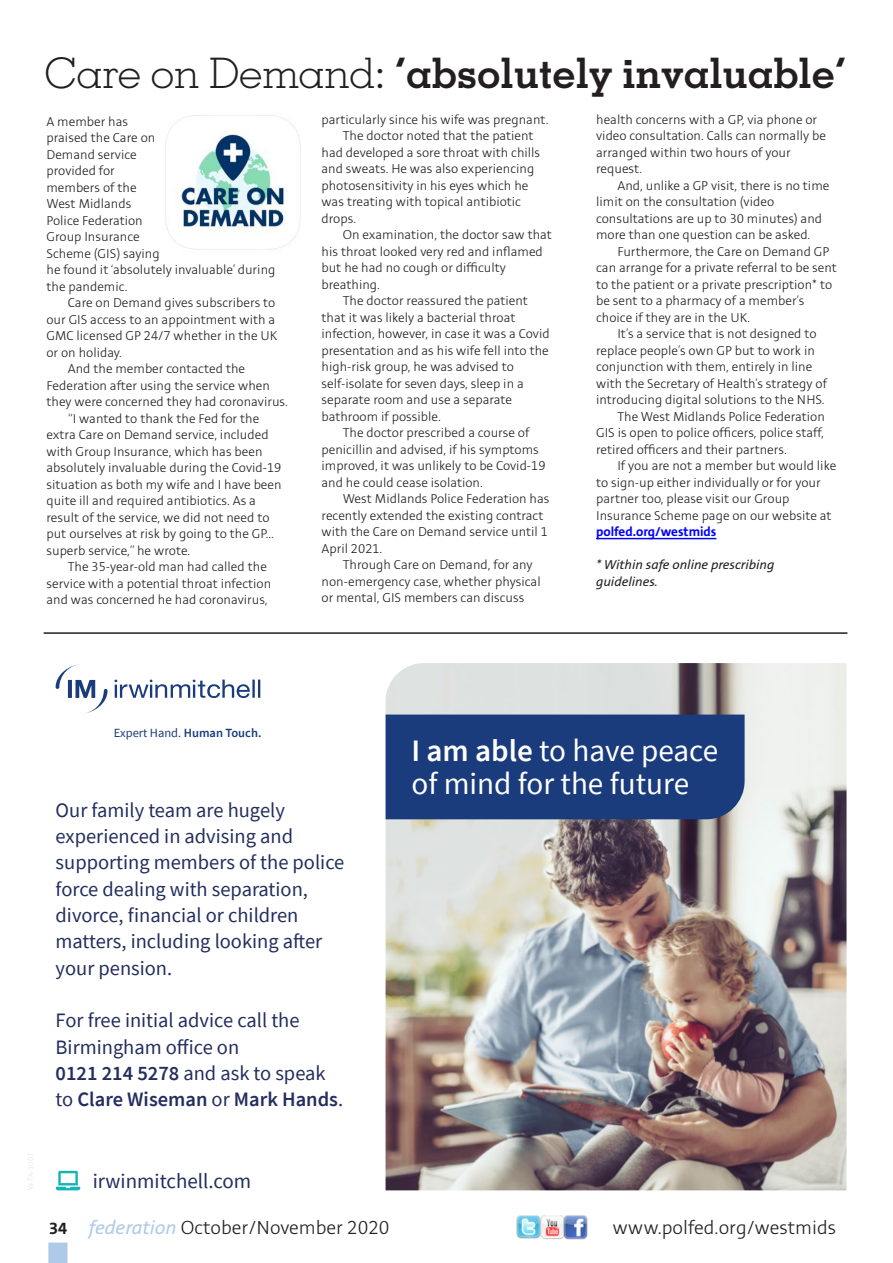
<style>
.page{position:relative;width:893px;height:1263px;background:#fff}
.page>*{position:absolute;margin:0;border:0;box-sizing:border-box;transform-origin:0 0}
.t1{font:700 42px "Memphis";letter-spacing:-.01em;color:#231f20}
.t2{font:31.2px/33px "Source Sans Pro";color:#fff}
.t3{font:300 21px "Stinnes Sans";color:#231f20}
.t4{font:21px "Source Sans Pro";color:#242e5e}
.t5{font:20.4px/26.4px "Source Sans Pro";color:#242e5e}
.t6{font:300 14.25px/16.5px "Stinnes Sans";color:#231f20}
.t7{font:italic 14.25px "Stinnes Sans";color:#231f20}
.t8{font:12.45px "Source Sans Pro";color:#1a3b7c}
.s1{font-weight:300}
.s2{font-weight:700;color:#00f}
.s3{font-weight:600}
.s4{font-weight:700;font-size:18px}
.s5{font-weight:400;font-style:italic;color:#afcae9}
</style>
<div class="page">
<div style="left:48px;top:1242px;width:20px;height:21px;background:#afcae9"></div>
<img style="left:517px;top:1215px;width:71px;height:24px">
<hr style="left:44px;top:632px;width:803px;height:2px;background:#231f20">
<img style="left:386px;top:663px;width:460px;height:527px">
<div style="left:386px;top:714px;width:359px;height:105px;background:#1a3b7c"></div>
<svg style="left:56px;top:1171px;width:24px;height:19px"></svg>
<svg style="left:56px;top:664px;width:52px;height:50px"></svg>
<svg style="left:114px;top:679px;width:146px;height:19px"></svg>
<hr style="left:596px;top:538px;width:120px;height:1px;background:#00f">
<img style="left:165px;top:115px;width:136px;height:135px">
<p class="t1" style="left:45px;top:47px;width:803px"><span class="s1">Care on Demand:</span> ‘absolutely invaluable’</p>
<p class="t6" style="left:46px;top:113px;width:230px">A member has<br>praised the Care on<br>Demand service<br>provided for<br>members of the<br>West Midlands<br>Police Federation<br>Group Insurance<br>Scheme (GIS) saying<br>he found it ‘absolutely invaluable’ during the pandemic.</p>
<p class="t6" style="left:46px;top:295px;width:233px;text-indent:21px">Care on Demand gives subscribers to our GIS access to an appointment with a<br>GMC licensed GP 24/7 whether in the UK or on holiday.</p>
<p class="t6" style="left:46px;top:361px;width:243px;text-indent:21px">And the member contacted the<br>Federation after using the service when they were concerned they had coronavirus.</p>
<p class="t6" style="left:46px;top:410px;width:237px;text-indent:21px">“I wanted to thank the Fed for the extra Care on Demand service, included with Group Insurance, which has been absolutely invaluable during the Covid-19 situation as both my wife and I have been quite ill and required antibiotics. As a result of the service, we did not need to put ourselves at risk by going to the GP... superb service,” he wrote.</p>
<p class="t6" style="left:46px;top:559px;width:226px;text-indent:21px">The 35-year-old man had called the service with a potential throat infection and was concerned he had coronavirus,</p>
<p class="t6" style="left:321px;top:111px;width:229px">particularly since his wife was pregnant.</p>
<p class="t6" style="left:321px;top:128px;width:220px;text-indent:21px">The doctor noted that the patient had developed a sore throat with chills and sweats. He was also experiencing photosensitivity in his eyes which he was treating with topical antibiotic drops.</p>
<p class="t6" style="left:321px;top:227px;width:232px;text-indent:21px">On examination, the doctor saw that his throat looked very red and inflamed but he had no cough or difficulty breathing.</p>
<p class="t6" style="left:321px;top:293px;width:230px;text-indent:21px">The doctor reassured the patient that it was likely a bacterial throat infection, however, in case it was a Covid presentation and as his wife fell into the high-risk group, he was advised to self-isolate for seven days, sleep in a separate room and use a separate bathroom if possible.</p>
<p class="t6" style="left:321px;top:425px;width:225px;text-indent:21px">The doctor prescribed a course of penicillin and advised, if his symptoms improved, it was unlikely to be Covid-19 and he could cease isolation.</p>
<p class="t6" style="left:321px;top:491px;width:230px;text-indent:21px">West Midlands Police Federation has recently extended the existing contract with the Care on Demand service until 1<br>April 2021.</p>
<p class="t6" style="left:321px;top:557px;width:221px;text-indent:21px">Through Care on Demand, for any non-emergency case, whether physical or mental, GIS members can discuss</p>
<p class="t6" style="left:596px;top:111px;width:231px">health concerns with a GP, via phone or video consultation. Calls can normally be arranged within two hours of your request.</p>
<p class="t6" style="left:596px;top:177px;width:235px;text-indent:21px">And, unlike a GP visit, there is no time limit on the consultation (video consultations are up to 30 minutes) and more than one question can be asked.</p>
<p class="t6" style="left:596px;top:243px;width:242px;text-indent:21px">Furthermore, the Care on Demand GP can arrange for a private referral to be sent to the patient or a private prescription* to be sent to a pharmacy of a member’s choice if they are in the UK.</p>
<p class="t6" style="left:596px;top:326px;width:232px;text-indent:21px">It’s a service that is not designed to replace people’s own GP but to work in conjunction with them, entirely in line with the Secretary of Health’s strategy of introducing digital solutions to the NHS.</p>
<p class="t6" style="left:596px;top:408px;width:230px;text-align:justify;text-indent:21px">The West Midlands Police Federation GIS is open to police officers, police staff, retired officers and their partners.</p>
<p class="t6" style="left:596px;top:458px;width:242px;text-indent:21px">If you are not a member but would like to sign-up either individually or for your partner too, please visit our Group Insurance Scheme page on our website at <span class="s2">polfed.org/westmids</span></p>
<p class="t7" style="left:596px;top:558px;width:180px">* Within safe online prescribing</p>
<p class="t7" style="left:596px;top:574px;width:63px">guidelines.</p>
<p class="t8" style="left:114px;top:725px;width:149px">Expert Hand. <span class="s3">Human Touch.</span></p>
<p class="t5" style="left:56px;top:797px;width:290px">Our family team are hugely experienced in advising and supporting members of the police force dealing with separation, divorce, financial or children matters, including looking after your pension.</p>
<p class="t5" style="left:56px;top:1007px;width:289px">For free initial advice call the<br>Birmingham office on<br><span class="s3">0121 214 5278</span> and ask to speak to <span class="s3">Clare Wiseman</span> or <span class="s3">Mark Hands</span>.</p>
<p class="t4" style="left:93px;top:1168px;width:160px">irwinmitchell.com</p>
<p class="t2" style="left:411px;top:734px;width:308px"><span class="s3">I am able</span> to have peace of mind for the future</p>
<p class="t3" style="left:49px;top:1217px;width:342px"><span class="s4">34</span> <span class="s5">federation</span> October/November 2020</p>
<p class="t3" style="left:613px;top:1217px;width:225px">www.polfed.org/westmids</p>
</div>
